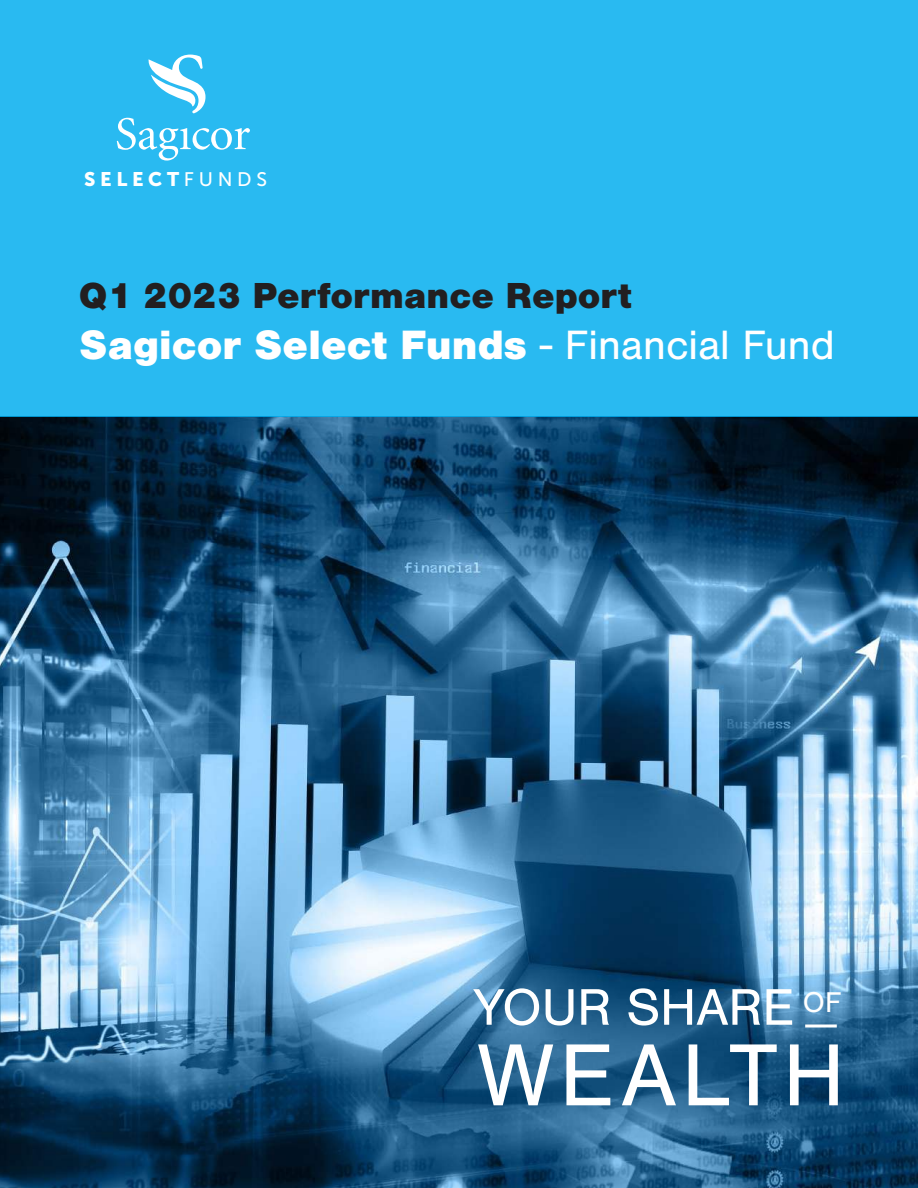
<style>
.page{position:relative;width:918px;height:1188px;background:#fff}
.page>*{position:absolute;margin:0;border:0;box-sizing:border-box;transform-origin:0 0}
.t1{font:91.2px "Nimbus San";letter-spacing:.055em;color:#fff}
.t2{font:53.25px "Nimbus San";letter-spacing:-.01em;color:#fff}
.t3{font:900 42.45px "Nimbus San";color:#fff}
.t4{font:900 37.5px "Nimbus San";color:#221f20}
.t5{font:19.65px "Museo Sans 900";letter-spacing:.24em;color:#fff}
.s1{font-family:"Museo Sans 500"}
.s2{font-weight:400}
</style>
<div class="page">
<img style="left:0;top:417px;width:918px;height:771px">
<div style="left:0;top:0;width:918px;height:417px;background:#29baf1"></div>
<hr style="left:805px;top:1024px;width:32px;height:3px;background:#fff">
<svg style="left:117px;top:55px;width:133px;height:106px"></svg>
<p class="t5" style="left:84px;top:168px;width:184px">SELECT<span class="s1">FUNDS</span></p>
<p class="t4" style="left:79px;top:283px;width:554px">Q1 2023 Performance Report</p>
<p class="t3" style="left:79px;top:330px;width:757px">Sagicor Select Funds <span class="s2">- Financial Fund</span></p>
<p class="t2" style="left:473px;top:975px;width:369px">YOUR SHARE <sup>OF</sup></p>
<h1 class="t1" style="left:477px;top:1021px;width:369px">WEALTH</h1>
</div>
